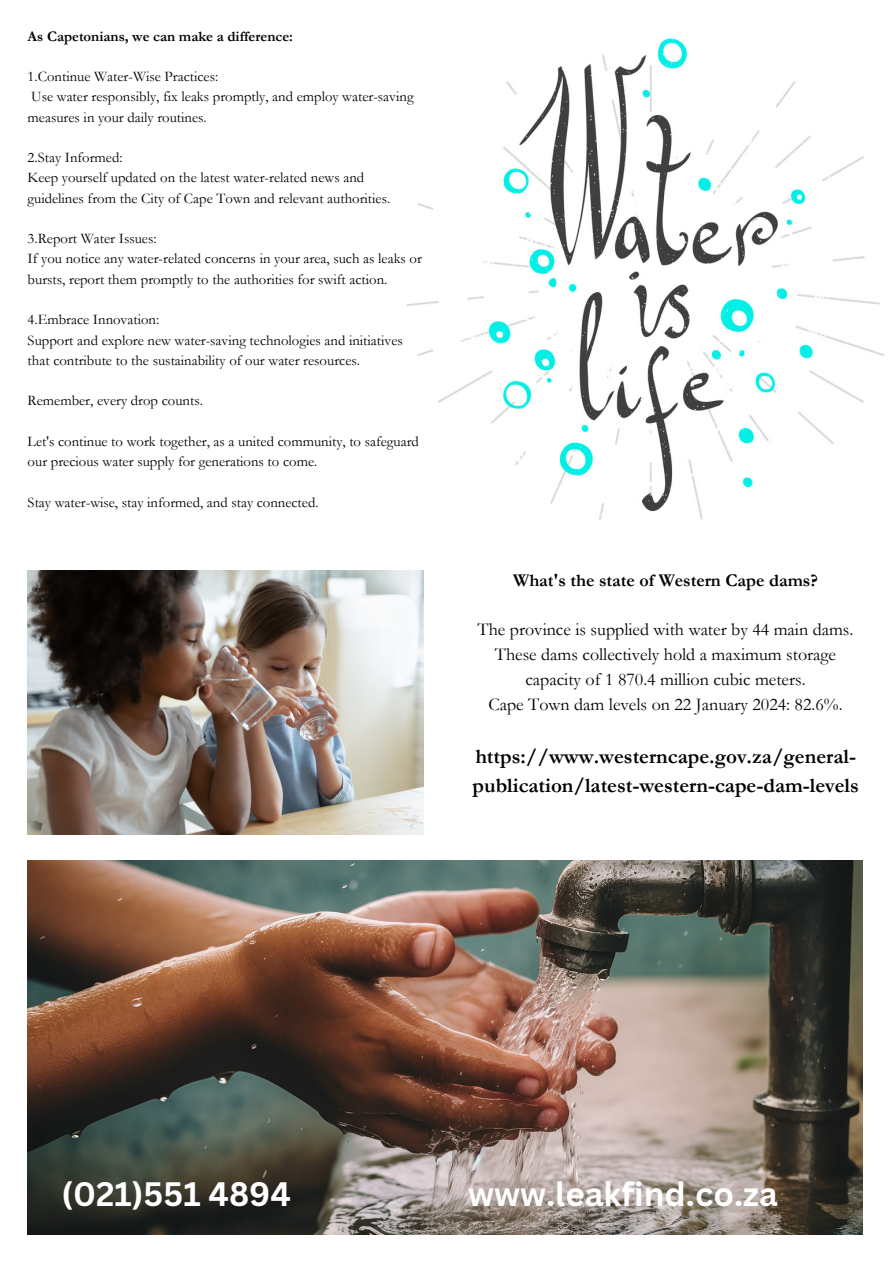
<style>
.page{position:relative;width:893px;height:1264px;background:#fff}
.page>*{position:absolute;margin:0;border:0;box-sizing:border-box;transform-origin:0 0}
.t1{font:700 33px "Canva Sans";color:#fff}
.t2{font:700 21px/29.2px "Garamond";color:#000}
.t3{font:18px/24.8px "Garamond";color:#000;text-align:center}
.t4{font:700 18px "Garamond";color:#000}
.t5{font:14.7px/20.2px "Garamond";color:#000}
.t6{font:700 14.7px "Garamond";color:#000}
</style>
<div class="page">
<img style="left:311px;top:38px;width:574px;height:533px">
<img style="left:28px;top:571px;width:396px;height:263px">
<img style="left:28px;top:860px;width:834px;height:374px">
<p class="t6" style="left:28px;top:28px;width:267px">As Capetonians, we can make a difference:</p>
<p class="t5" style="left:28px;top:67px;width:192px">1.Continue Water-Wise Practices:</p>
<p class="t5" style="left:28px;top:87px;width:387px">Use water responsibly, fix leaks promptly, and employ water-saving measures in your daily routines.</p>
<p class="t5" style="left:28px;top:148px;width:96px">2.Stay Informed:</p>
<p class="t5" style="left:28px;top:168px;width:364px">Keep yourself updated on the latest water-related news and guidelines from the City of Cape Town and relevant authorities.</p>
<p class="t5" style="left:28px;top:229px;width:130px">3.Report Water Issues:</p>
<p class="t5" style="left:28px;top:249px;width:396px">If you notice any water-related concerns in your area, such as leaks or bursts, report them promptly to the authorities for swift action.</p>
<p class="t5" style="left:28px;top:310px;width:133px">4.Embrace Innovation:</p>
<p class="t5" style="left:28px;top:330px;width:376px">Support and explore new water-saving technologies and initiatives that contribute to the sustainability of our water resources.</p>
<p class="t5" style="left:28px;top:391px;width:177px">Remember, every drop counts.</p>
<p class="t5" style="left:28px;top:431px;width:393px">Let's continue to work together, as a united community, to safeguard our precious water supply for generations to come.</p>
<p class="t5" style="left:28px;top:492px;width:292px">Stay water-wise, stay informed, and stay connected.</p>
<p class="t4" style="left:513px;top:570px;width:306px">What's the state of Western Cape dams?</p>
<p class="t3" style="left:477px;top:617px;width:377px">The province is supplied with water by 44 main dams.<br>These dams collectively hold a maximum storage capacity of 1 870.4 million cubic meters.</p>
<p class="t3" style="left:488px;top:692px;width:355px">Cape Town dam levels on 22 January 2024: 82.6%.</p>
<p class="t2" style="left:472px;top:741px;width:388px">https://www.westerncape.gov.za/general&shy;publication/latest-western-cape-dam-levels</p>
<p class="t1" style="left:61px;top:1170px;width:231px">(021)551 4894</p>
<p class="t1" style="left:468px;top:1170px;width:311px">www.leakfind.co.za</p>
</div>
